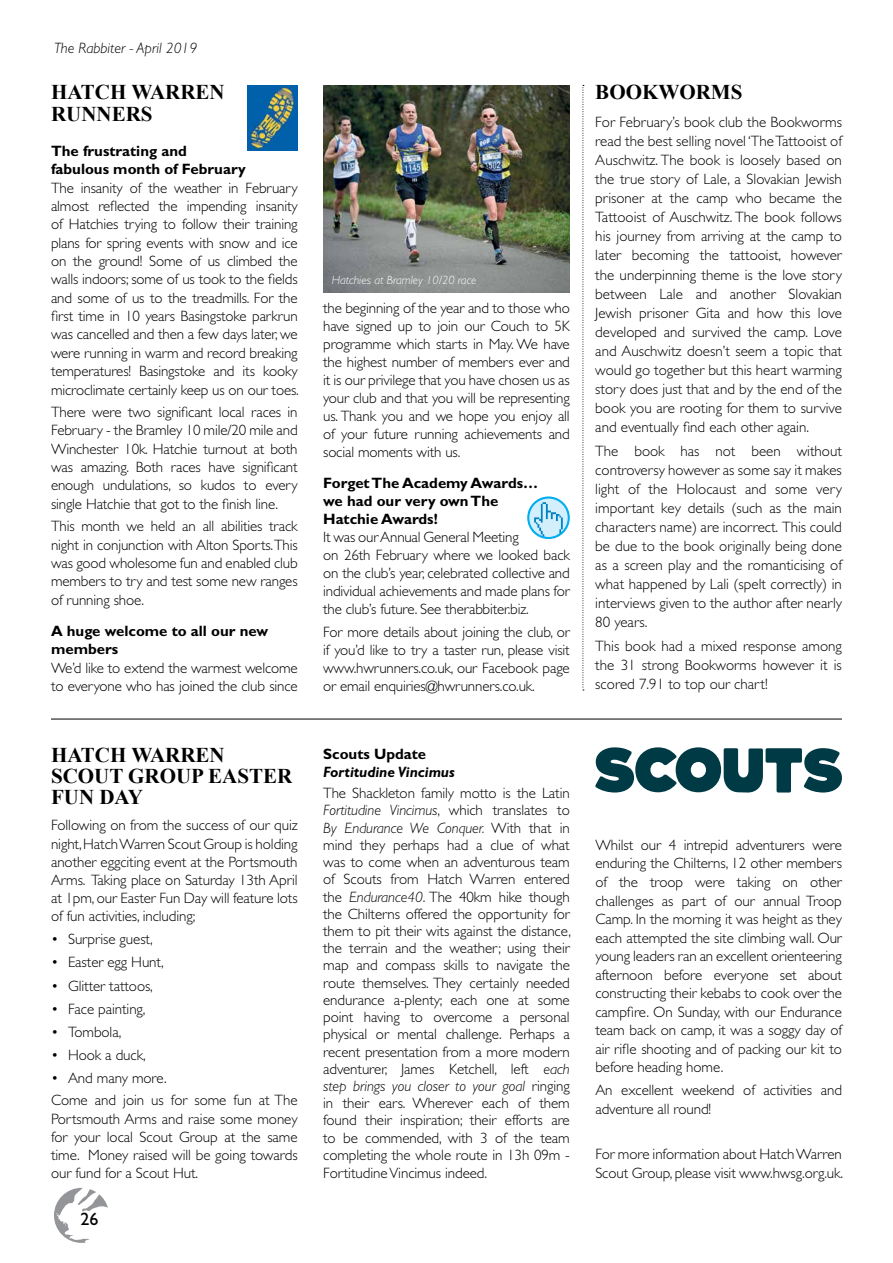
<style>
.page{position:relative;width:893px;height:1263px;background:#fff}
.page>*{position:absolute;margin:0;border:0;box-sizing:border-box;transform-origin:0 0}
.t1{font:700 21px/21.1px "Times New Roman";color:#000}
.t2{font:18px "Gill Sans";color:#000}
.t3{font:300 15px/19px "Gill Sans";letter-spacing:-.005em;color:#000;text-align:justify}
.t4{font:700 15px/18.3px "Gill Sans";color:#000}
.t5{font:italic 300 15px "Gill Sans";color:#000}
.t6{font:italic 700 15px "Gill Sans";letter-spacing:-.005em;color:#000}
.t7{font:italic 300 12px "Gill Sans";color:#fff}
.s1{font-style:italic}
</style>
<div class="page">
<svg style="left:54px;top:1188px;width:54px;height:55px"></svg>
<hr style="left:51px;top:719px;width:791px;height:1px;background:#000">
<img style="left:247px;top:85px;width:51px;height:65px">
<img style="left:323px;top:85px;width:247px;height:208px">
<svg style="left:595px;top:747px;width:247px;height:45px"></svg>
<svg style="left:583px;top:85px;width:1px;height:605px"></svg>
<svg style="left:528px;top:497px;width:41px;height:41px"></svg>
<img style="left:531px;top:500px;width:36px;height:38px">
<div style="left:527px;top:496px;width:43px;height:43px;border:2px solid #00aeef;border-radius:50%"></div>
<p class="t5" style="left:54px;top:40px;width:145px">The Rabbiter - April 2019</p>
<h1 class="t1" style="left:51px;top:81px;width:175px">HATCH WARREN<br>RUNNERS</h1>
<p class="t4" style="left:51px;top:142px;width:196px">The frustrating and fabulous month of February</p>
<p class="t3" style="left:51px;top:179px;width:249px;line-height:18.3px">The insanity of the weather in February almost reflected the impending insanity of Hatchies trying to follow their training plans for spring events with snow and ice on the ground! Some of us climbed the walls indoors; some of us took to the fields and some of us to the treadmills. For the first time in 10 years Basingstoke parkrun was cancelled and then a few days later, we were running in warm and record breaking temperatures! Basingstoke and its kooky microclimate certainly keep us on our toes.</p>
<p class="t3" style="left:51px;top:403px;width:248px;line-height:18.3px">There were two significant local races in February - the Bramley 10 mile/20 mile and Winchester 10k. Hatchie turnout at both was amazing. Both races have significant enough undulations, so kudos to every single Hatchie that got to the finish line.</p>
<p class="t3" style="left:51px;top:517px;width:248px;line-height:18.3px">This month we held an all abilities track night in conjunction with Alton Sports.This was good wholesome fun and enabled club members to try and test some new ranges of running shoe.</p>
<p class="t4" style="left:51px;top:622px;width:219px">A huge welcome to all our new members</p>
<p class="t3" style="left:51px;top:659px;width:248px;line-height:18.3px">We’d like to extend the warmest welcome to everyone who has joined the club since</p>
<h1 class="t1" style="left:51px;top:744px;width:243px">HATCH WARREN<br>SCOUT GROUP EASTER<br>FUN DAY</h1>
<p class="t3" style="left:51px;top:816px;width:248px;line-height:18.1px">Following on from the success of our quiz night, Hatch Warren Scout Group is holding another eggciting event at the Portsmouth Arms. Taking place on Saturday 13th April at 1pm, our Easter Fun Day will feature lots of fun activities, including;</p>
<p class="t3" style="left:51px;top:930px;width:103px">• Surprise guest,</p>
<p class="t3" style="left:51px;top:953px;width:114px">• Easter egg Hunt,</p>
<p class="t3" style="left:51px;top:976px;width:103px">• Glitter tattoos,</p>
<p class="t3" style="left:51px;top:999px;width:96px">• Face painting,</p>
<p class="t3" style="left:51px;top:1022px;width:72px">• Tombola,</p>
<p class="t3" style="left:51px;top:1045px;width:96px">• Hook a duck,</p>
<p class="t3" style="left:51px;top:1067px;width:248px;line-height:22.4px">• And many more.<br>Come and join us for some fun at The</p>
<p class="t3" style="left:51px;top:1109px;width:248px;line-height:18.1px">Portsmouth Arms and raise some money for your local Scout Group at the same time. Money raised will be going towards our fund for a Scout Hut.</p>
<p class="t2" style="left:80px;top:1209px;width:19px">26</p>
<p class="t7" style="left:332px;top:274px;width:146px">Hatchies at Bramley 10/20 race</p>
<p class="t3" style="left:323px;top:299px;width:248px;line-height:18px">the beginning of the year and to those who have signed up to join our Couch to 5K programme which starts in May. We have the highest number of members ever and it is our privilege that you have chosen us as your club and that you will be representing us. Thank you and we hope you enjoy all of your future running achievements and social moments with us.</p>
<p class="t4" style="left:323px;top:474px;width:216px">Forget The Academy Awards… we had our very own The<br>Hatchie Awards!</p>
<p class="t3" style="left:323px;top:528px;width:248px;line-height:18px;text-align:left">It was our Annual General Meeting<br>on 26th February where we looked back on the club’s year, celebrated collective and individual achievements and made plans for the club’s future. See therabbiter.biz.</p>
<p class="t3" style="left:323px;top:623px;width:248px;line-height:18px">For more details about joining the club, or if you’d like to try a taster run, please visit www.hwrunners.co.uk, our Facebook page or email enquiries@hwrunners.co.uk.</p>
<p class="t4" style="left:323px;top:744px;width:105px">Scouts Update</p>
<p class="t6" style="left:323px;top:763px;width:133px">Fortitudine Vincimus</p>
<p class="t3" style="left:323px;top:785px;width:249px;line-height:17.2px">The Shackleton family motto is the Latin <span class="s1">Fortitudine Vincimus</span>, which translates to <span class="s1">By Endurance We Conquer.</span> With that in mind they perhaps had a clue of what was to come when an adventurous team of Scouts from Hatch Warren entered the <span class="s1">Endurance40</span>. The 40km hike though the Chilterns offered the opportunity for them to pit their wits against the distance, the terrain and the weather; using their map and compass skills to navigate the route themselves. They certainly needed endurance a-plenty; each one at some point having to overcome a personal physical or mental challenge. Perhaps a recent presentation from a more modern adventurer, James Ketchell, left <span class="s1">each step brings you closer to your goal</span> ringing in their ears. Wherever each of them found their inspiration; their efforts are to be commended, with 3 of the team completing the whole route in 13h 09m - Fortitudine Vincimus indeed.</p>
<h1 class="t1" style="left:595px;top:81px;width:149px">BOOKWORMS</h1>
<p class="t3" style="left:595px;top:112px;width:248px">For February’s book club the Bookworms read the best selling novel ‘The Tattooist of Auschwitz. The book is loosely based on the true story of Lale, a Slovakian Jewish prisoner at the camp who became the Tattooist of Auschwitz. The book follows his journey from arriving at the camp to later becoming the tattooist, however the underpinning theme is the love story between Lale and another Slovakian Jewish prisoner Gita and how this love developed and survived the camp. Love and Auschwitz doesn’t seem a topic that would go together but this heart warming story does just that and by the end of the book you are rooting for them to survive and eventually find each other again.</p>
<p class="t3" style="left:595px;top:441px;width:248px">The book has not been without controversy however as some say it makes light of the Holocaust and some very important key details (such as the main characters name) are incorrect. This could be due to the book originally being done as a screen play and the romanticising of what happened by Lali (spelt correctly) in interviews given to the author after nearly 80 years.</p>
<p class="t3" style="left:595px;top:636px;width:248px">This book had a mixed response among the 31 strong Bookworms however it is scored 7.91 to top our chart!</p>
<p class="t3" style="left:595px;top:836px;width:248px;line-height:18.6px">Whilst our 4 intrepid adventurers were enduring the Chilterns, 12 other members of the troop were taking on other challenges as part of our annual Troop Camp. In the morning it was height as they each attempted the site climbing wall. Our young leaders ran an excellent orienteering afternoon before everyone set about constructing their kebabs to cook over the campfire. On Sunday, with our Endurance team back on camp, it was a soggy day of air rifle shooting and of packing our kit to before heading home.</p>
<p class="t3" style="left:595px;top:1081px;width:248px;line-height:18.6px">An excellent weekend of activities and adventure all round!</p>
<p class="t3" style="left:595px;top:1145px;width:249px;line-height:18.6px">For more information about Hatch Warren<br>Scout Group, please visit www.hwsg.org.uk.</p>
</div>
